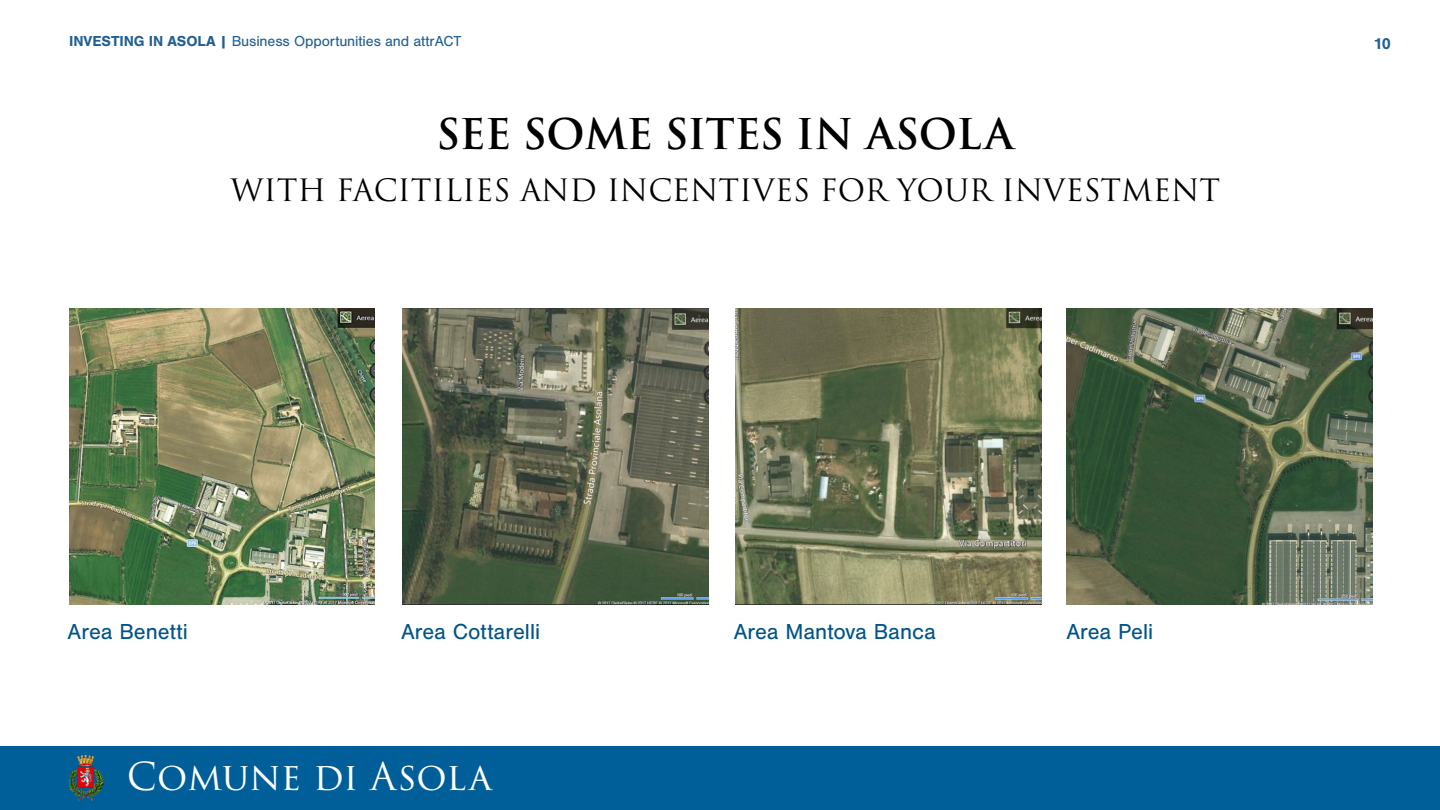
<style>
.page{position:relative;width:1440px;height:810px;background:#fff}
.page>*{position:absolute;margin:0;border:0;box-sizing:border-box;transform-origin:0 0}
.t1{font:600 41.25px "Trajan Pro 3";letter-spacing:-.005em;color:#000}
.t2{font:37.5px "Trajan Pro 3";color:#fff}
.t3{font:30px "Trajan Pro 3";color:#000}
.t4{font:22.5px "Nimbus San";color:#005488}
.t5{font:700 16.35px "Nimbus San";color:#226093}
.t6{font:15px "Nimbus San";letter-spacing:-.01em;color:#226093}
.s1{font-weight:700}
</style>
<div class="page">
<img style="left:69px;top:308px;width:306px;height:296px">
<img style="left:403px;top:308px;width:305px;height:296px">
<img style="left:735px;top:308px;width:306px;height:296px">
<img style="left:1066px;top:308px;width:306px;height:296px">
<div style="left:0;top:746px;width:1440px;height:64px;background:#005e98"></div>
<img style="left:69px;top:756px;width:34px;height:45px">
<p class="t6" style="left:69px;top:32px;width:394px"><span class="s1">INVESTING IN ASOLA |</span> Business Opportunities and attrACT</p>
<h1 class="t1" style="left:437px;top:104px;width:578px">SEE SOME SITES IN ASOLA</h1>
<h3 class="t3" style="left:231px;top:170px;width:991px">WITH FACITILIES AND INCENTIVES FOR YOUR INVESTMENT</h3>
<p class="t5" style="left:1373px;top:34px;width:19px">10</p>
<p class="t4" style="left:68px;top:620px;width:122px">Area Benetti</p>
<p class="t4" style="left:401px;top:620px;width:141px">Area Cottarelli</p>
<p class="t4" style="left:734px;top:620px;width:204px">Area Mantova Banca</p>
<p class="t4" style="left:1066px;top:620px;width:88px">Area Peli</p>
<h2 class="t2" style="left:127px;top:751px;width:367px">Comune di Asola</h2>
</div>
